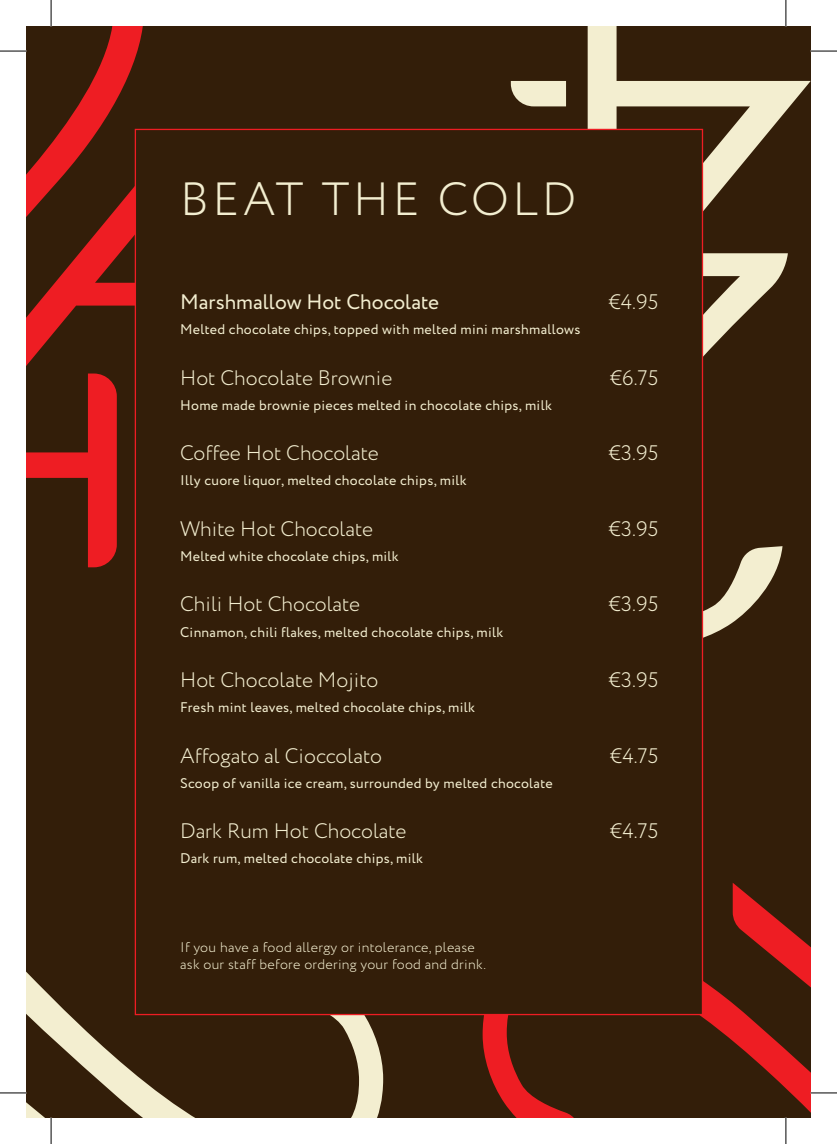
<style>
.page{position:relative;width:837px;height:1144px;background:#fff}
.page>*{position:absolute;margin:0;border:0;box-sizing:border-box;transform-origin:0 0}
.t1{font:300 46.55px "Circe";letter-spacing:.08em;color:#f3eed0}
.t2{font:300 21px "Circe";color:#f3eed0}
.t3{font:21px "Circe";color:#f3eed0}
.t4{font:14px "Circe";letter-spacing:.02em;color:#f3eed0}
.t5{font:300 14px/16.8px "Circe";letter-spacing:.02em;color:#f3eed0}
</style>
<div class="page">
<div style="left:26px;top:26px;width:784px;height:1092px;background:#331e09"></div>
<svg style="left:510px;top:26px;width:300px;height:619px"></svg>
<svg style="left:482px;top:883px;width:328px;height:235px"></svg>
<svg style="left:26px;top:931px;width:357px;height:187px"></svg>
<svg style="left:26px;top:26px;width:167px;height:541px"></svg>
<div style="left:135px;top:129px;width:568px;height:886px;background:#331e09;border:1px solid #ee1d23"></div>
<svg style="left:0;top:51px;width:26px;height:1px"></svg>
<svg style="left:810px;top:51px;width:26px;height:1px"></svg>
<svg style="left:0;top:1092px;width:26px;height:1px"></svg>
<svg style="left:810px;top:1092px;width:26px;height:1px"></svg>
<svg style="left:51px;top:0;width:1px;height:26px"></svg>
<svg style="left:51px;top:1118px;width:1px;height:26px"></svg>
<svg style="left:785px;top:0;width:1px;height:26px"></svg>
<svg style="left:785px;top:1118px;width:1px;height:26px"></svg>
<h1 class="t1" style="left:180px;top:168px;width:397px">BEAT THE COLD</h1>
<h2 class="t3" style="left:180px;top:288px;width:260px">Marshmallow Hot Chocolate</h2>
<h2 class="t2" style="left:608px;top:288px;width:51px">€4.95</h2>
<p class="t4" style="left:180px;top:320px;width:401px">Melted chocolate chips, topped with melted mini marshmallows</p>
<h2 class="t2" style="left:180px;top:363px;width:213px">Hot Chocolate Brownie</h2>
<h2 class="t2" style="left:609px;top:363px;width:50px">€6.75</h2>
<p class="t4" style="left:180px;top:396px;width:373px">Home made brownie pieces melted in chocolate chips, milk</p>
<h2 class="t2" style="left:180px;top:439px;width:200px">Coffee Hot Chocolate</h2>
<h2 class="t2" style="left:608px;top:439px;width:51px">€3.95</h2>
<p class="t4" style="left:180px;top:471px;width:288px">Illy cuore liquor, melted chocolate chips, milk</p>
<h2 class="t2" style="left:180px;top:515px;width:194px">White Hot Chocolate</h2>
<h2 class="t2" style="left:608px;top:515px;width:51px">€3.95</h2>
<p class="t4" style="left:180px;top:547px;width:220px">Melted white chocolate chips, milk</p>
<h2 class="t2" style="left:180px;top:590px;width:181px">Chili Hot Chocolate</h2>
<h2 class="t2" style="left:608px;top:590px;width:51px">€3.95</h2>
<p class="t4" style="left:180px;top:622px;width:324px">Cinnamon, chili flakes, melted chocolate chips, milk</p>
<h2 class="t2" style="left:180px;top:666px;width:199px">Hot Chocolate Mojito</h2>
<h2 class="t2" style="left:608px;top:666px;width:51px">€3.95</h2>
<p class="t4" style="left:180px;top:698px;width:296px">Fresh mint leaves, melted chocolate chips, milk</p>
<h2 class="t2" style="left:180px;top:741px;width:203px">Affogato al Cioccolato</h2>
<h2 class="t2" style="left:609px;top:741px;width:50px">€4.75</h2>
<p class="t4" style="left:180px;top:774px;width:374px">Scoop of vanilla ice cream, surrounded by melted chocolate</p>
<h2 class="t2" style="left:180px;top:817px;width:228px">Dark Rum Hot Chocolate</h2>
<h2 class="t2" style="left:609px;top:817px;width:50px">€4.75</h2>
<p class="t4" style="left:180px;top:849px;width:244px">Dark rum, melted chocolate chips, milk</p>
<p class="t5" style="left:180px;top:939px;width:307px">If you have a food allergy or intolerance, please ask our staff before ordering your food and drink.</p>
</div>
